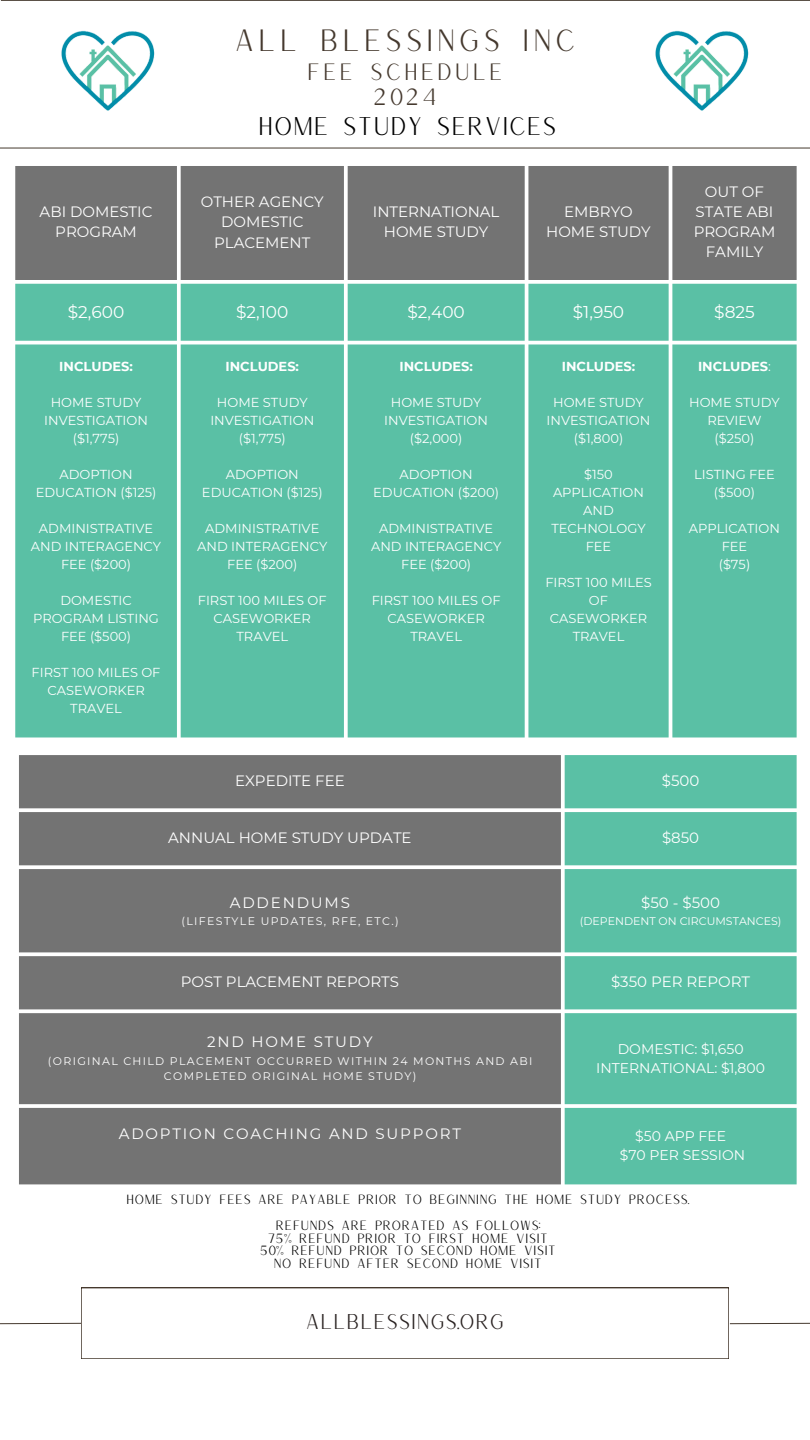
<style>
.page{position:relative;width:810px;height:1440px;background:#fff}
.page>*{position:absolute;margin:0;border:0;box-sizing:border-box;transform-origin:0 0}
.t1{font:30px "Versailles";letter-spacing:.09em;color:#45392e}
.t2{font:25px "Versailles";color:#000}
.t3{font:23px "Versailles";letter-spacing:.09em;color:#45392e}
.t4{font:20.9px "Versailles";color:#282120}
.t5{font:17px "Montserrat";color:#fff}
.t6{font:15px/20.2px "Montserrat";color:#fff;text-align:center}
.t7{font:15px "Montserrat";letter-spacing:.12em;color:#fff}
.t8{font:14px/19.5px "Montserrat";color:#fff;text-align:center}
.t9{font:13px/18px "Montserrat";color:#fff;text-align:center}
.t10{font:13px "Versailles";color:#000}
.t11{font:700 13px "Montserrat";color:#fff}
.t12{font:11px/15px "Montserrat";letter-spacing:.12em;color:#fff;text-align:center}
.t13{font:11px "Montserrat";color:#fff}
.s1{font-weight:400}
</style>
<div class="page">
<hr style="left:1px;top:0;width:809px;height:1px;background:#45392e">
<hr style="left:0;top:148px;width:810px;height:1px;background:#45392e">
<svg style="left:0;top:1288px;width:810px;height:71px"></svg>
<img style="left:655px;top:30px;width:94px;height:81px">
<div style="left:19px;top:755px;width:542px;height:429px;background:#737373"></div>
<div style="left:565px;top:755px;width:232px;height:429px;background:#5ac0a5"></div>
<div style="left:15px;top:166px;width:782px;height:114px;background:#737373"></div>
<div style="left:15px;top:284px;width:782px;height:453px;background:#5ac0a5"></div>
<img style="left:61px;top:30px;width:94px;height:81px">
<p class="t1" style="left:234px;top:21px;width:344px">ALL BLESSINGS INC</p>
<p class="t3" style="left:307px;top:57px;width:198px">FEE SCHEDULE</p>
<p class="t3" style="left:372px;top:82px;width:67px">2024</p>
<p class="t2" style="left:258px;top:110px;width:301px">HOME STUDY SERVICES</p>
<p class="t6" style="left:40px;top:202px;width:114px">ABI DOMESTIC<br>PROGRAM</p>
<p class="t6" style="left:201px;top:192px;width:124px">OTHER AGENCY<br>DOMESTIC<br>PLACEMENT</p>
<p class="t6" style="left:373px;top:202px;width:128px">INTERNATIONAL<br>HOME STUDY</p>
<p class="t6" style="left:546px;top:202px;width:106px">EMBRYO<br>HOME STUDY</p>
<p class="t6" style="left:694px;top:181px;width:83px">OUT OF<br>STATE ABI<br>PROGRAM<br>FAMILY</p>
<p class="t5" style="left:68px;top:302px;width:58px">$2,600</p>
<p class="t5" style="left:236px;top:302px;width:54px">$2,100</p>
<p class="t5" style="left:407px;top:302px;width:59px">$2,400</p>
<p class="t5" style="left:573px;top:302px;width:53px">$1,950</p>
<p class="t5" style="left:714px;top:302px;width:42px">$825</p>
<p class="t11" style="left:59px;top:358px;width:75px">INCLUDES:</p>
<p class="t9" style="left:44px;top:393px;width:105px">HOME STUDY<br>INVESTIGATION ($1,775)</p>
<p class="t9" style="left:36px;top:465px;width:122px">ADOPTION<br>EDUCATION ($125)</p>
<p class="t9" style="left:31px;top:519px;width:132px">ADMINISTRATIVE<br>AND INTERAGENCY<br>FEE ($200)</p>
<p class="t9" style="left:33px;top:591px;width:127px">DOMESTIC<br>PROGRAM LISTING<br>FEE ($500)</p>
<p class="t9" style="left:32px;top:663px;width:130px">FIRST 100 MILES OF<br>CASEWORKER<br>TRAVEL</p>
<p class="t11" style="left:226px;top:358px;width:75px">INCLUDES:</p>
<p class="t9" style="left:210px;top:393px;width:105px">HOME STUDY<br>INVESTIGATION ($1,775)</p>
<p class="t9" style="left:202px;top:465px;width:122px">ADOPTION<br>EDUCATION ($125)</p>
<p class="t9" style="left:197px;top:519px;width:132px">ADMINISTRATIVE<br>AND INTERAGENCY<br>FEE ($200)</p>
<p class="t9" style="left:198px;top:591px;width:130px">FIRST 100 MILES OF<br>CASEWORKER<br>TRAVEL</p>
<p class="t11" style="left:399px;top:358px;width:75px">INCLUDES:</p>
<p class="t9" style="left:384px;top:393px;width:105px">HOME STUDY<br>INVESTIGATION ($2,000)</p>
<p class="t9" style="left:373px;top:465px;width:127px">ADOPTION<br>EDUCATION ($200)</p>
<p class="t9" style="left:371px;top:519px;width:132px">ADMINISTRATIVE<br>AND INTERAGENCY<br>FEE ($200)</p>
<p class="t9" style="left:372px;top:591px;width:130px">FIRST 100 MILES OF<br>CASEWORKER<br>TRAVEL</p>
<p class="t11" style="left:562px;top:358px;width:75px">INCLUDES:</p>
<p class="t9" style="left:547px;top:393px;width:105px">HOME STUDY<br>INVESTIGATION ($1,800)</p>
<p class="t9" style="left:551px;top:465px;width:96px">$150<br>APPLICATION<br>AND<br>TECHNOLOGY<br>FEE</p>
<p class="t9" style="left:545px;top:573px;width:108px">FIRST 100 MILES<br>OF<br>CASEWORKER<br>TRAVEL</p>
<p class="t11" style="left:698px;top:358px;width:74px">INCLUDES<span class="s1">:</span></p>
<p class="t9" style="left:689px;top:393px;width:92px">HOME STUDY<br>REVIEW ($250)</p>
<p class="t9" style="left:694px;top:465px;width:82px">LISTING FEE ($500)</p>
<p class="t9" style="left:689px;top:519px;width:93px">APPLICATION<br>FEE</p>
<p class="t9" style="left:719px;top:555px;width:33px">($75)</p>
<p class="t6" style="left:235px;top:770px;width:111px">EXPEDITE FEE</p>
<p class="t6" style="left:662px;top:770px;width:39px">$500</p>
<p class="t6" style="left:168px;top:827px;width:245px">ANNUAL HOME STUDY UPDATE</p>
<p class="t6" style="left:662px;top:827px;width:39px">$850</p>
<p class="t7" style="left:230px;top:893px;width:122px">ADDENDUMS</p>
<p class="t12" style="left:182px;top:914px;width:219px">(LIFESTYLE UPDATES, RFE, ETC.)</p>
<p class="t6" style="left:641px;top:892px;width:80px">$50 - $500</p>
<p class="t13" style="left:580px;top:914px;width:203px">(DEPENDENT ON CIRCUMSTANCES)</p>
<p class="t6" style="left:181px;top:971px;width:220px">POST PLACEMENT REPORTS</p>
<p class="t6" style="left:611px;top:971px;width:141px">$350 PER REPORT</p>
<p class="t7" style="left:207px;top:1033px;width:167px">2ND HOME STUDY</p>
<p class="t12" style="left:48px;top:1053px;width:486px">(ORIGINAL CHILD PLACEMENT OCCURRED WITHIN 24 MONTHS AND ABI<br>COMPLETED ORIGINAL HOME STUDY)</p>
<p class="t8" style="left:596px;top:1039px;width:170px">DOMESTIC: $1,650<br>INTERNATIONAL: $1,800</p>
<p class="t7" style="left:119px;top:1124px;width:344px">ADOPTION COACHING AND SUPPORT</p>
<p class="t8" style="left:635px;top:1126px;width:92px">$50 APP FEE</p>
<p class="t8" style="left:620px;top:1146px;width:127px">$70 PER SESSION</p>
<p class="t10" style="left:126px;top:1191px;width:565px">HOME STUDY FEES ARE PAYABLE PRIOR TO BEGINNING THE HOME STUDY PROCESS.</p>
<p class="t10" style="left:275px;top:1217px;width:266px">REFUNDS ARE PRORATED AS FOLLOWS:</p>
<p class="t10" style="left:267px;top:1230px;width:282px">75% REFUND PRIOR TO FIRST HOME VISIT</p>
<p class="t10" style="left:259px;top:1242px;width:298px">50% REFUND PRIOR TO SECOND HOME VISIT</p>
<p class="t10" style="left:274px;top:1255px;width:270px">NO REFUND AFTER SECOND HOME VISIT</p>
<p class="t4" style="left:305px;top:1308px;width:201px">ALLBLESSINGS.ORG</p>
</div>
